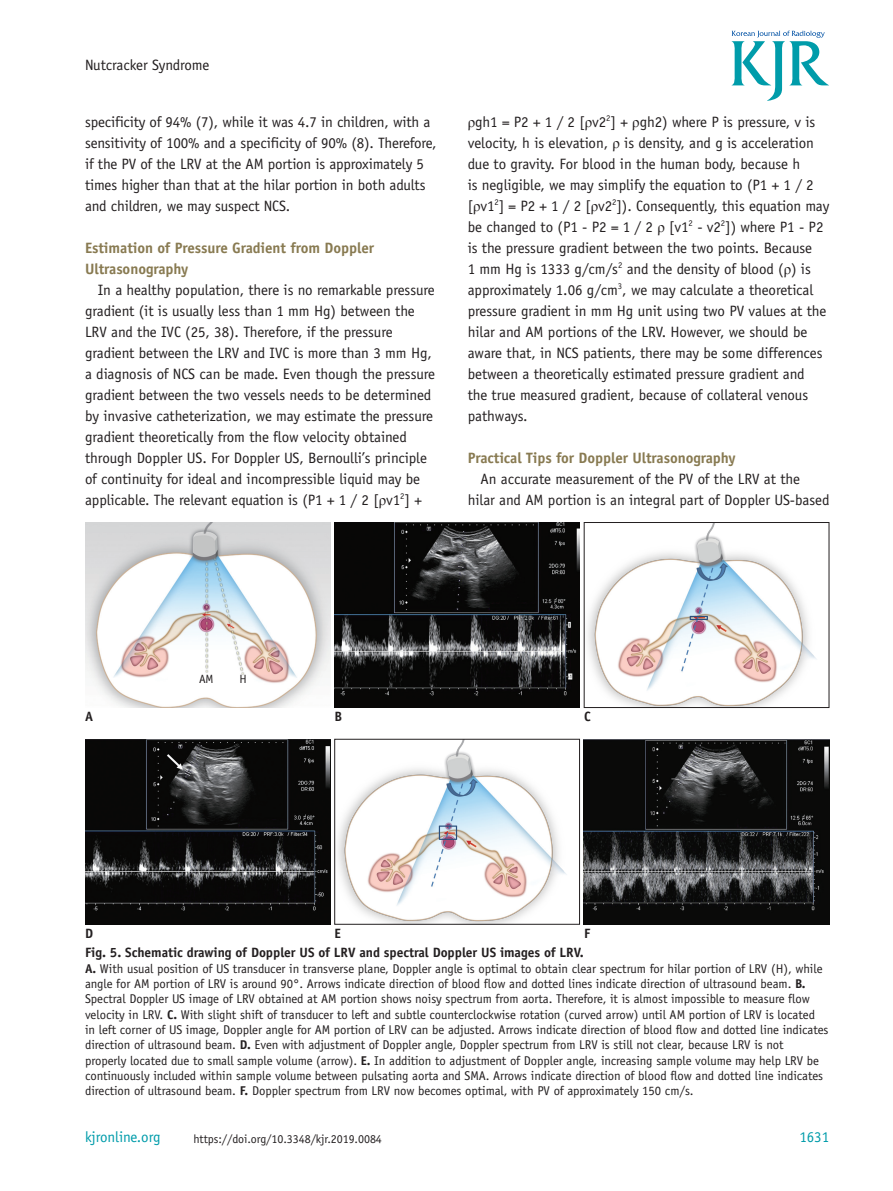
<style>
.page{position:relative;width:893px;height:1191px;background:#fff}
.page>*{position:absolute;margin:0;border:0;box-sizing:border-box;transform-origin:0 0}
.t1{font:15px/21px "Officina Sans Std";letter-spacing:-.005em;color:#231f20}
.t2{font:700 15px/21px "Officina Sans Std";letter-spacing:-.005em;color:#887a51}
.t3{font:15px "Officina Sans Std";letter-spacing:-.005em;color:#009caa}
.t4{font:700 13.5px "Officina Sans Std";letter-spacing:-.005em;color:#231f20}
.t5{font:12.75px/15.3px "Officina Sans Std";letter-spacing:-.005em;color:#231f20}
.t6{font:12px "Officina Sans Std";letter-spacing:-.005em;color:#231f20}
.s1{font-family:"Times New Roman"}
.s2{font-weight:700}
</style>
<div class="page">
<svg style="left:732px;top:31px;width:97px;height:70px"></svg>
<img style="left:85px;top:522px;width:245px;height:185px">
<img style="left:334px;top:522px;width:246px;height:185px">
<img style="left:85px;top:739px;width:245px;height:185px">
<img style="left:584px;top:739px;width:245px;height:185px">
<img style="left:588px;top:524px;width:228px;height:181px">
<img style="left:338px;top:741px;width:229px;height:181px">
<div style="left:334px;top:739px;width:246px;height:185px;border:1px solid #231f20"></div>
<p class="t1" style="left:85px;top:54px;width:126px">Nutcracker Syndrome</p>
<p class="t1" style="left:85px;top:112px;width:353px">specificity of 94% (7), while it was 4.7 in children, with a sensitivity of 100% and a specificity of 90% (8). Therefore, if the PV of the LRV at the AM portion is approximately 5 times higher than that at the hilar portion in both adults and children, we may suspect NCS.</p>
<p class="t2" style="left:85px;top:237px;width:291px">Estimation of Pressure Gradient from Doppler<br>Ultrasonography</p>
<p class="t1" style="left:85px;top:280px;width:352px;text-indent:13px">In a healthy population, there is no remarkable pressure gradient (it is usually less than 1 mm Hg) between the LRV and the IVC (25, 38). Therefore, if the pressure gradient between the LRV and IVC is more than 3 mm Hg, a diagnosis of NCS can be made. Even though the pressure gradient between the two vessels needs to be determined by invasive catheterization, we may estimate the pressure gradient theoretically from the flow velocity obtained through Doppler US. For Doppler US, Bernoulli’s principle of continuity for ideal and incompressible liquid may be applicable. The relevant equation is (P1 + 1 / 2 [<span class="s1">ρ</span>v1<sup>2</sup>] +</p>
<p class="t1" style="left:468px;top:112px;width:363px"><span class="s1">ρ</span>gh1 = P2 + 1 / 2 [<span class="s1">ρ</span>v2<sup>2</sup>] + <span class="s1">ρ</span>gh2) where P is pressure, v is velocity, h is elevation, <span class="s1">ρ</span> is density, and g is acceleration due to gravity. For blood in the human body, because h<br>is negligible, we may simplify the equation to (P1 + 1 / 2 [<span class="s1">ρ</span>v1<sup>2</sup>] = P2 + 1 / 2 [<span class="s1">ρ</span>v2<sup>2</sup>]). Consequently, this equation may be changed to (P1 - P2 = 1 / 2 <span class="s1">ρ</span> [v1<sup>2</sup> - v2<sup>2</sup>]) where P1 - P2 is the pressure gradient between the two points. Because<br>1 mm Hg is 1333 g/cm/s<sup>2</sup> and the density of blood (<span class="s1">ρ</span>) is approximately 1.06 g/cm<sup>3</sup>, we may calculate a theoretical pressure gradient in mm Hg unit using two PV values at the hilar and AM portions of the LRV. However, we should be aware that, in NCS patients, there may be some differences between a theoretically estimated pressure gradient and<br>the true measured gradient, because of collateral venous pathways.</p>
<p class="t2" style="left:468px;top:447px;width:270px">Practical Tips for Doppler Ultrasonography</p>
<p class="t1" style="left:468px;top:469px;width:363px;text-indent:13px">An accurate measurement of the PV of the LRV at the hilar and AM portion is an integral part of Doppler US-based</p>
<p class="t4" style="left:85px;top:708px;width:10px">A</p>
<p class="t6" style="left:199px;top:672px;width:16px">AM</p>
<p class="t6" style="left:240px;top:672px;width:9px">H</p>
<p class="t4" style="left:334px;top:708px;width:9px">B</p>
<p class="t4" style="left:584px;top:708px;width:8px">C</p>
<p class="t4" style="left:85px;top:924px;width:10px">D</p>
<p class="t4" style="left:334px;top:924px;width:8px">E</p>
<p class="t4" style="left:584px;top:924px;width:8px">F</p>
<p class="t4" style="left:85px;top:944px;width:500px">Fig. 5. Schematic drawing of Doppler US of LRV and spectral Doppler US images of LRV.</p>
<p class="t5" style="left:85px;top:961px;width:745px"><span class="s2">A.</span> With usual position of US transducer in transverse plane, Doppler angle is optimal to obtain clear spectrum for hilar portion of LRV (H), while angle for AM portion of LRV is around 90°. Arrows indicate direction of blood flow and dotted lines indicate direction of ultrasound beam. <span class="s2">B.<br></span>Spectral Doppler US image of LRV obtained at AM portion shows noisy spectrum from aorta. Therefore, it is almost impossible to measure flow velocity in LRV. <span class="s2">C.</span> With slight shift of transducer to left and subtle counterclockwise rotation (curved arrow) until AM portion of LRV is located<br>in left corner of US image, Doppler angle for AM portion of LRV can be adjusted. Arrows indicate direction of blood flow and dotted line indicates direction of ultrasound beam. <span class="s2">D.</span> Even with adjustment of Doppler angle, Doppler spectrum from LRV is still not clear, because LRV is not<br>properly located due to small sample volume (arrow). <span class="s2">E.</span> In addition to adjustment of Doppler angle, increasing sample volume may help LRV be continuously included within sample volume between pulsating aorta and SMA. Arrows indicate direction of blood flow and dotted line indicates direction of ultrasound beam. <span class="s2">F.</span> Doppler spectrum from LRV now becomes optimal, with PV of approximately 150 cm/s.</p>
<p class="t3" style="left:85px;top:1128px;width:77px">kjronline.org</p>
<p class="t6" style="left:194px;top:1132px;width:190px">https://doi.org/10.3348/kjr.2019.0084</p>
<p class="t3" style="left:799px;top:1128px;width:31px">1631</p>
</div>
